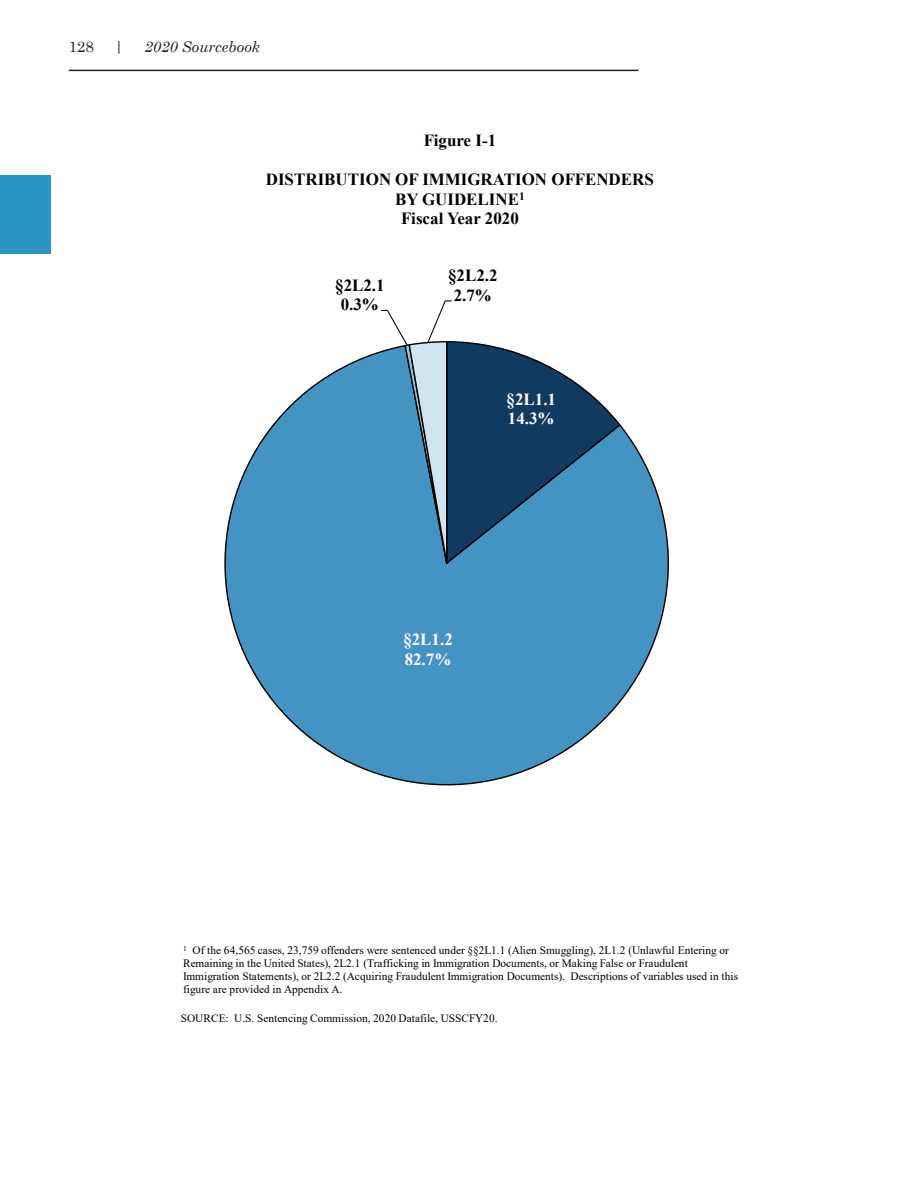
<style>
.page{position:relative;width:918px;height:1188px;background:#fff}
.page>*{position:absolute;margin:0;border:0;box-sizing:border-box;transform-origin:0 0}
.t1{font:700 16.95px/19.5px "Times New Roman";color:#000;text-align:center}
.t2{font:700 16.95px/19.5px "Times New Roman";color:#fff}
.t3{font:italic 15px "Century Schoolbook";color:#231f20}
.t4{font:15px "Century Schoolbook";color:#231f20}
.t5{font:11.4px/13px "Times New Roman";letter-spacing:.005em;color:#000}
</style>
<div class="page">
<hr style="left:69px;top:70px;width:569px;height:1px;background:#231f20">
<div style="left:0;top:175px;width:50px;height:79px;background:#2a94c4"></div>
<svg style="left:224px;top:351px;width:445px;height:435px"></svg>
<svg style="left:380px;top:300px;width:242px;height:411px;background:#578fb4"></svg>
<h2 class="t4" style="left:69px;top:34px;width:27px">128</h2>
<h2 class="t4" style="left:115px;top:34px;width:11px">|</h2>
<h2 class="t3" style="left:144px;top:35px;width:117px">2020 Sourcebook</h2>
<p class="t1" style="left:424px;top:131px;width:74px">Figure I-1</p>
<p class="t1" style="left:266px;top:170px;width:390px">DISTRIBUTION OF IMMIGRATION OFFENDERS<br>BY GUIDELINE<sup>1<br></sup>Fiscal Year 2020</p>
<p class="t1" style="left:335px;top:275px;width:51px">§2L2.1<br>0.3%</p>
<p class="t1" style="left:448px;top:265px;width:51px">§2L2.2<br>2.7%</p>
<p class="t2" style="left:507px;top:389px;width:51px">§2L1.1<br>14.3%</p>
<p class="t2" style="left:403px;top:629px;width:51px">§2L1.2<br>82.7%</p>
<p class="t5" style="left:183px;top:943px;width:557px"><sup>1</sup> Of the 64,565 cases, 23,759 offenders were sentenced under §§2L1.1 (Alien Smuggling), 2L1.2 (Unlawful Entering or Remaining in the United States), 2L2.1 (Trafficking in Immigration Documents, or Making False or Fraudulent Immigration Statements), or 2L2.2 (Acquiring Fraudulent Immigration Documents). Descriptions of variables used in this figure are provided in Appendix A.</p>
<p class="t5" style="left:181px;top:1011px;width:318px">SOURCE: U.S. Sentencing Commission, 2020 Datafile, USSCFY20.</p>
</div>
